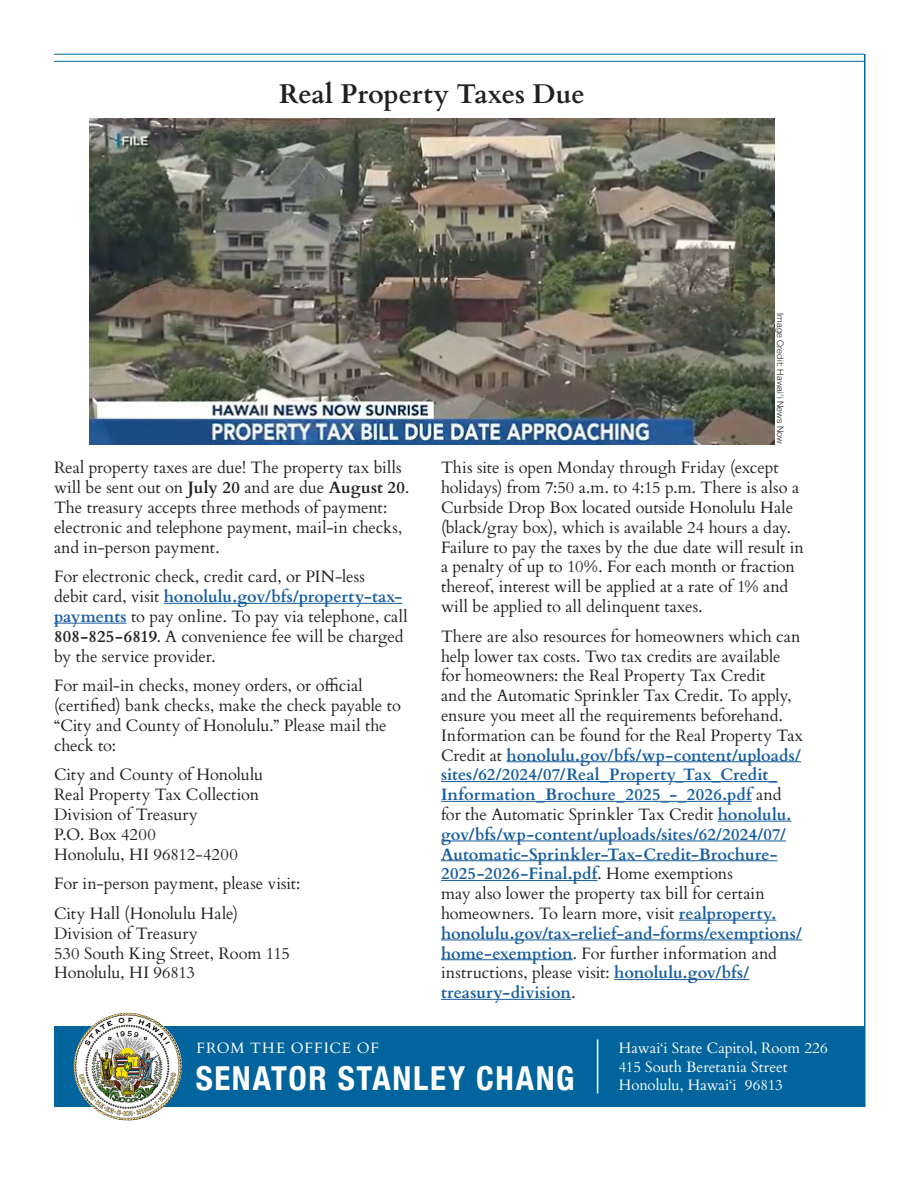
<style>
.page{position:relative;width:918px;height:1188px;background:#fff}
.page>*{position:absolute;margin:0;border:0;box-sizing:border-box;transform-origin:0 0}
.t1{font:700 condensed 33px "Helvetica Neue";letter-spacing:.05em;color:#fff}
.t2{font:700 27px "Cardo";letter-spacing:-.005em;color:#231f20}
.t3{font:16.5px/19.8px "Cardo";letter-spacing:-.005em;color:#231f20}
.t4{font:15px "Cardo";letter-spacing:.005em;color:#fff}
.t5{font:15px "Cardo";letter-spacing:.06em;color:#fff}
.t6{font:300 9px "Helvetica Neue";letter-spacing:.025em;color:#231f20}
.s1{font-weight:700}
.s2{font-weight:700;color:#175d9e}
</style>
<div class="page">
<hr style="left:864px;top:54px;width:2px;height:1053px;background:#01649c">
<div style="left:54px;top:1026px;width:810px;height:81px;background:#01649c"></div>
<hr style="left:597px;top:1040px;width:1px;height:54px;background:#fff">
<img style="left:74px;top:1012px;width:108px;height:108px;border-radius:54px">
<hr style="left:54px;top:54px;width:810px;height:1px;background:#01649c">
<hr style="left:54px;top:61px;width:810px;height:1px;background:#01649c">
<hr style="left:164px;top:603px;width:238px;height:1px;background:#175d9e">
<hr style="left:54px;top:623px;width:73px;height:1px;background:#175d9e">
<hr style="left:507px;top:761px;width:294px;height:1px;background:#175d9e">
<hr style="left:441px;top:781px;width:336px;height:1px;background:#175d9e">
<hr style="left:441px;top:801px;width:311px;height:1px;background:#175d9e">
<hr style="left:718px;top:821px;width:73px;height:1px;background:#175d9e">
<hr style="left:441px;top:840px;width:345px;height:1px;background:#175d9e">
<hr style="left:441px;top:860px;width:337px;height:1px;background:#175d9e">
<hr style="left:441px;top:880px;width:157px;height:1px;background:#175d9e">
<hr style="left:679px;top:920px;width:97px;height:1px;background:#175d9e">
<hr style="left:441px;top:939px;width:361px;height:1px;background:#175d9e">
<hr style="left:441px;top:959px;width:132px;height:1px;background:#175d9e">
<hr style="left:614px;top:979px;width:135px;height:1px;background:#175d9e">
<hr style="left:441px;top:999px;width:130px;height:1px;background:#175d9e">
<img style="left:90px;top:119px;width:684px;height:325px">
<p class="t2" style="left:279px;top:72px;width:307px">Real Property Taxes Due</p>
<p class="t6" style="left:788px;top:313px;width:133px;rotate:90deg">Image Credit: Hawai‘i News Now</p>
<p class="t3" style="left:54px;top:457px;width:357px">Real property taxes are due! The property tax bills will be sent out on <span class="s1">July 20</span> and are due <span class="s1">August 20</span>.<br>The treasury accepts three methods of payment: electronic and telephone payment, mail-in checks, and in-person payment.</p>
<p class="t3" style="left:54px;top:566px;width:355px">For electronic check, credit card, or PIN-less<br>debit card, visit <span class="s2">honolulu.gov/bfs/property-tax&shy;payments</span> to pay online. To pay via telephone, call <span class="s1">808-825-6819</span>. A convenience fee will be charged by the service provider.</p>
<p class="t3" style="left:54px;top:675px;width:348px">For mail-in checks, money orders, or official (certified) bank checks, make the check payable to “City and County of Honolulu.” Please mail the check to:</p>
<p class="t3" style="left:54px;top:764px;width:211px">City and County of Honolulu<br>Real Property Tax Collection<br>Division of Treasury<br>P.O. Box 4200<br>Honolulu, HI 96812-4200</p>
<p class="t3" style="left:54px;top:873px;width:248px">For in-person payment, please visit:</p>
<p class="t3" style="left:54px;top:903px;width:238px">City Hall (Honolulu Hale)<br>Division of Treasury<br>530 South King Street, Room 115<br>Honolulu, HI 96813</p>
<p class="t3" style="left:441px;top:457px;width:365px">This site is open Monday through Friday (except holidays) from 7:50 a.m. to 4:15 p.m. There is also a Curbside Drop Box located outside Honolulu Hale (black/gray box), which is available 24 hours a day.<br>Failure to pay the taxes by the due date will result in a penalty of up to 10%. For each month or fraction thereof, interest will be applied at a rate of 1% and will be applied to all delinquent taxes.</p>
<p class="t3" style="left:441px;top:625px;width:364px">There are also resources for homeowners which can help lower tax costs. Two tax credits are available for homeowners: the Real Property Tax Credit<br>and the Automatic Sprinkler Tax Credit. To apply, ensure you meet all the requirements beforehand.<br>Information can be found for the Real Property Tax Credit at <span class="s2">honolulu.gov/bfs/wp-content/uploads/ sites/62/2024/07/Real_Property_Tax_Credit_ Information_Brochure_2025_-_2026.pdf</span> and for the Automatic Sprinkler Tax Credit <span class="s2">honolulu. gov/bfs/wp-content/uploads/sites/62/2024/07/ Automatic-Sprinkler-Tax-Credit-Brochure-2025-2026-Final.pdf</span>. Home exemptions<br>may also lower the property tax bill for certain homeowners. To learn more, visit <span class="s2">realproperty. honolulu.gov/tax-relief-and-forms/exemptions/ home-exemption</span>. For further information and instructions, please visit: <span class="s2">honolulu.gov/bfs/ treasury-division</span>.</p>
<p class="t5" style="left:196px;top:1036px;width:184px">FROM THE OFFICE OF</p>
<p class="t1" style="left:196px;top:1051px;width:380px">SENATOR STANLEY CHANG</p>
<p class="t4" style="left:619px;top:1036px;width:211px">Hawai‘i State Capitol, Room 226</p>
<p class="t4" style="left:619px;top:1055px;width:170px">415 South Beretania Street</p>
<p class="t4" style="left:619px;top:1073px;width:166px">Honolulu, Hawai‘i 96813</p>
</div>
